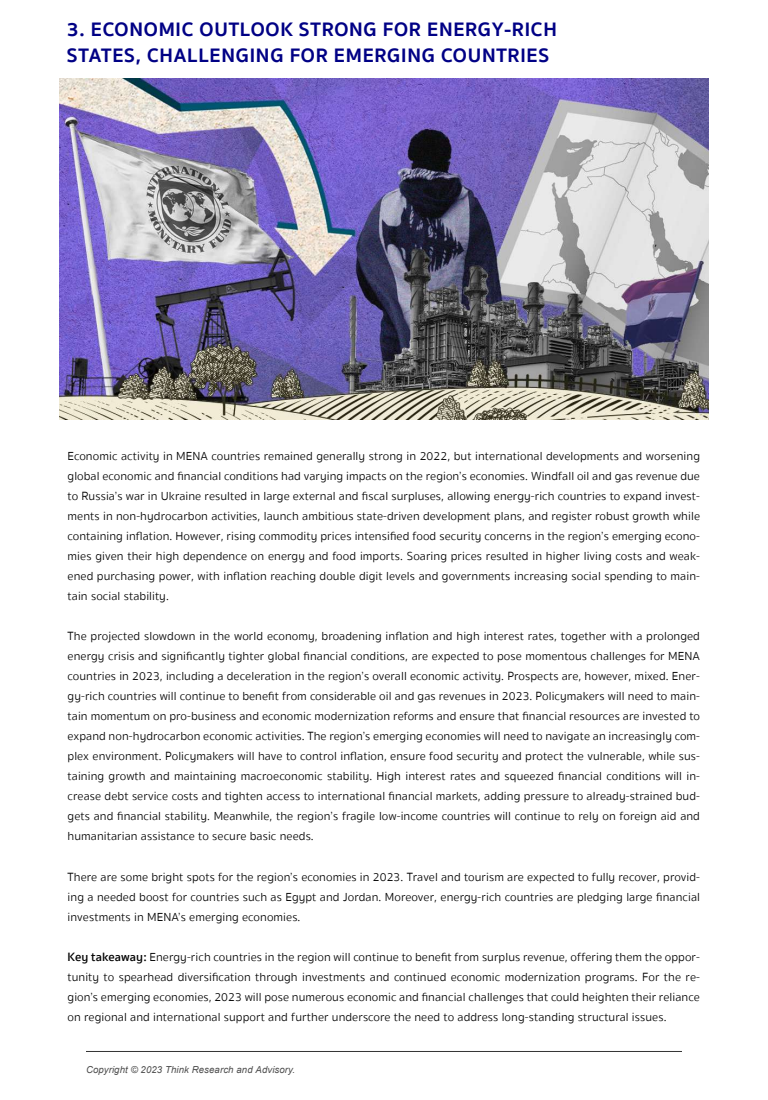
<style>
.page{position:relative;width:768px;height:1100px;background:#fff}
.page>*{position:absolute;margin:0;border:0;box-sizing:border-box;transform-origin:0 0}
.t1{font:700 20px/25.6px "Sukhumvit Set";letter-spacing:.04em;color:#000185}
.t2{font:300 12px/20px "Sukhumvit Set";letter-spacing:.01em;color:#000;text-align:justify}
.t3{font:italic 9.6px "Arial";letter-spacing:.01em;color:#4d4d4d}
.s1{font-weight:600;font-size:12.4px}
</style>
<div class="page">
<img style="left:60px;top:78px;width:649px;height:341px">
<hr style="left:86px;top:1051px;width:596px;height:1px;background:#333">
<h1 class="t1" style="left:67px;top:17px;width:491px">3. ECONOMIC OUTLOOK STRONG FOR ENERGY-RICH<br>STATES, CHALLENGING FOR EMERGING COUNTRIES</h1>
<p class="t2" style="left:68px;top:446px;width:634px">Economic activity in MENA countries remained generally strong in 2022, but international developments and worsening global economic and financial conditions had varying impacts on the region’s economies. Windfall oil and gas revenue due to Russia’s war in Ukraine resulted in large external and fiscal surpluses, allowing energy-rich countries to expand invest&shy;ments in non-hydrocarbon activities, launch ambitious state-driven development plans, and register robust growth while containing inflation. However, rising commodity prices intensified food security concerns in the region’s emerging econo&shy;mies given their high dependence on energy and food imports. Soaring prices resulted in higher living costs and weak&shy;ened purchasing power, with inflation reaching double digit levels and governments increasing social spending to main&shy;tain social stability.</p>
<p class="t2" style="left:68px;top:626px;width:634px">The projected slowdown in the world economy, broadening inflation and high interest rates, together with a prolonged energy crisis and significantly tighter global financial conditions, are expected to pose momentous challenges for MENA countries in 2023, including a deceleration in the region’s overall economic activity. Prospects are, however, mixed. Ener&shy;gy-rich countries will continue to benefit from considerable oil and gas revenues in 2023. Policymakers will need to main&shy;tain momentum on pro-business and economic modernization reforms and ensure that financial resources are invested to expand non-hydrocarbon economic activities. The region’s emerging economies will need to navigate an increasingly com&shy;plex environment. Policymakers will have to control inflation, ensure food security and protect the vulnerable, while sus&shy;taining growth and maintaining macroeconomic stability. High interest rates and squeezed financial conditions will in&shy;crease debt service costs and tighten access to international financial markets, adding pressure to already-strained bud&shy;gets and financial stability. Meanwhile, the region’s fragile low-income countries will continue to rely on foreign aid and humanitarian assistance to secure basic needs.</p>
<p class="t2" style="left:68px;top:866px;width:634px">There are some bright spots for the region’s economies in 2023. Travel and tourism are expected to fully recover, provid&shy;ing a needed boost for countries such as Egypt and Jordan. Moreover, energy-rich countries are pledging large financial investments in MENA’s emerging economies.</p>
<p class="t2" style="left:68px;top:946px;width:634px"><span class="s1">Key takeaway:</span> Energy-rich countries in the region will continue to benefit from surplus revenue, offering them the oppor&shy;tunity to spearhead diversification through investments and continued economic modernization programs. For the re&shy;gion’s emerging economies, 2023 will pose numerous economic and financial challenges that could heighten their reliance on regional and international support and further underscore the need to address long-standing structural issues.</p>
<p class="t3" style="left:86px;top:1063px;width:211px">Copyright © 2023 Think Research and Advisory.</p>
</div>
